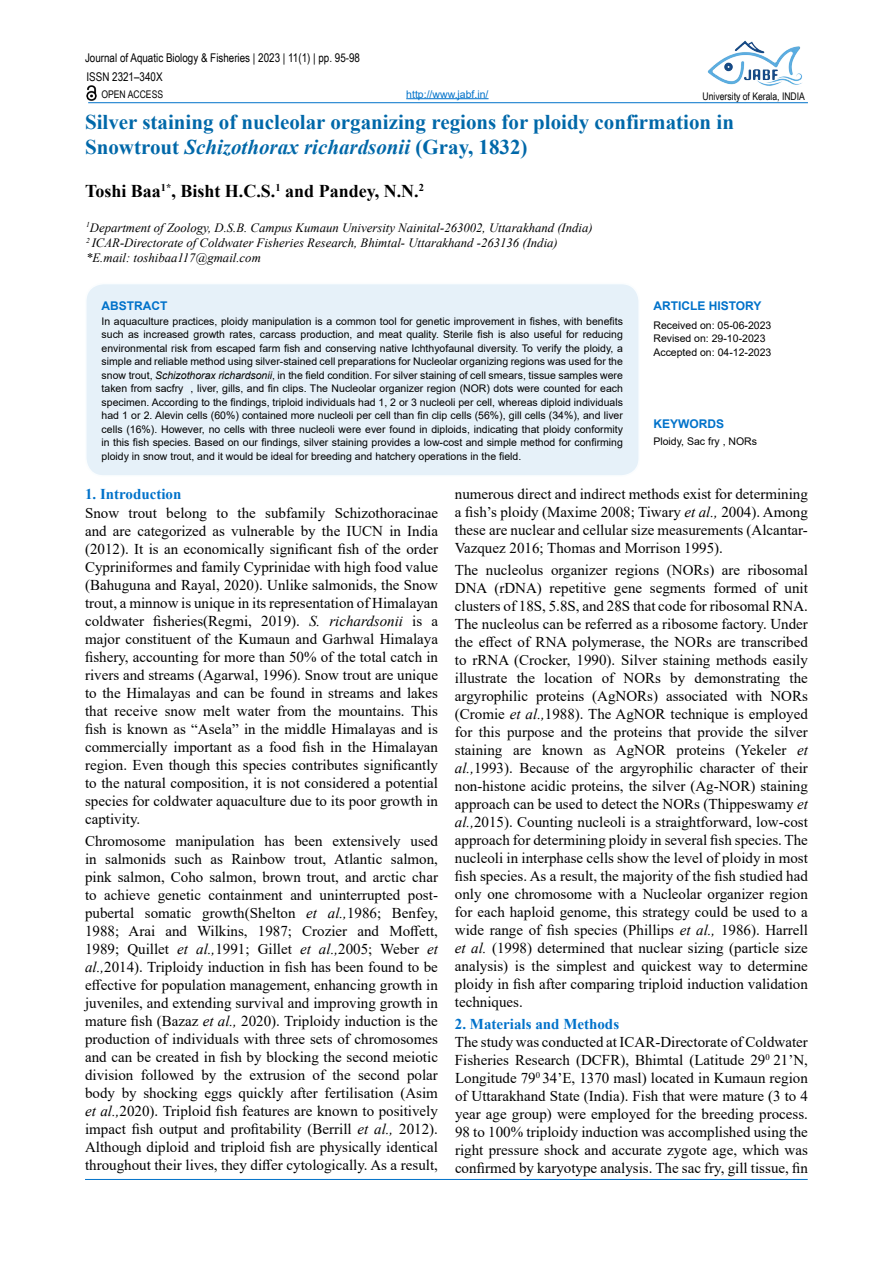
<style>
.page{position:relative;width:893px;height:1263px;background:#fff}
.page>*{position:absolute;margin:0;border:0;box-sizing:border-box;transform-origin:0 0}
.t1{font:700 21px/25.2px "Times New Roman";color:#0068a9}
.t2{font:700 18px "Times New Roman";color:#000}
.t3{font:15px/18px "Times New Roman";color:#000;text-align:justify}
.t4{font:700 15px "Times New Roman";color:#0072ca}
.t5{font:italic 12.75px/15.3px "Times New Roman";color:#000}
.t6{font:12px "Arial Narrow";color:#000}
.t7{font:700 12px "Arial";color:#0072ca}
.t8{font:10.5px/13.5px "Arial";color:#000;text-align:justify}
.t9{font:10.5px "Arial Narrow";color:#000}
.t10{font:10.5px "Arial";color:#0072ca}
.s1{font-style:italic}
</style>
<div class="page">
<div style="left:86px;top:284px;width:553px;height:192px;background:#e6f1f9;border-radius:18px"></div>
<div style="left:85px;top:283px;width:555px;height:194px;border:2px solid #daf1fd;border-radius:18px"></div>
<hr style="left:88px;top:102px;width:720px;height:1px;background:#0072ca">
<hr style="left:85px;top:1179px;width:723px;height:1px;background:#0072ca">
<img style="left:87px;top:86px;width:9px;height:14px">
<hr style="left:406px;top:98px;width:83px;height:1px;background:#0072ca">
<img style="left:707px;top:40px;width:95px;height:46px">
<p class="t6" style="left:85px;top:49px;width:277px">Journal of Aquatic Biology &amp; Fisheries | 2023 | 11(1) | pp. 95-98</p>
<p class="t6" style="left:87px;top:68px;width:78px">ISSN 2321–340X</p>
<h1 class="t1" style="left:85px;top:109px;width:650px">Silver staining of nucleolar organizing regions for ploidy confirmation in<br>Snowtrout <span class="s1">Schizothorax richardsonii</span> (Gray, 1832)</h1>
<p class="t2" style="left:85px;top:178px;width:340px">Toshi Baa<sup>1*</sup>, Bisht H.C.S.<sup>1</sup> and Pandey, N.N.<sup>2</sup></p>
<p class="t5" style="left:86px;top:219px;width:508px"><sup>1</sup>Department of Zoology, D.S.B. Campus Kumaun University Nainital-263002, Uttarakhand (India)<br><sup>2</sup> ICAR-Directorate of Coldwater Fisheries Research, Bhimtal- Uttarakhand -263136 (India) *E.mail: toshibaa117@gmail.com</p>
<p class="t7" style="left:102px;top:297px;width:67px">ABSTRACT</p>
<p class="t10" style="left:406px;top:87px;width:84px">http://www.jabf.in/</p>
<p class="t9" style="left:101px;top:86px;width:63px">OPEN ACCESS</p>
<p class="t9" style="left:703px;top:88px;width:104px">University of Kerala, INDIA</p>
<p class="t7" style="left:653px;top:297px;width:110px">ARTICLE HISTORY</p>
<p class="t8" style="left:102px;top:314px;width:523px">In aquaculture practices, ploidy manipulation is a common tool for genetic improvement in fishes, with benefits such as increased growth rates, carcass production, and meat quality. Sterile fish is also useful for reducing environmental risk from escaped farm fish and conserving native Ichthyofaunal diversity. To verify the ploidy, a simple and reliable method using silver-stained cell preparations for Nucleolar organizing regions was used for the snow trout, <span class="s1">Schizothorax richardsonii</span>, in the field condition. For silver staining of cell smears, tissue samples were taken from sacfry , liver, gills, and fin clips. The Nucleolar organizer region (NOR) dots were counted for each specimen. According to the findings, triploid individuals had 1, 2 or 3 nucleoli per cell, whereas diploid individuals had 1 or 2. Alevin cells (60%) contained more nucleoli per cell than fin clip cells (56%), gill cells (34%), and liver cells (16%). However, no cells with three nucleoli were ever found in diploids, indicating that ploidy conformity in this fish species. Based on our findings, silver staining provides a low-cost and simple method for confirming ploidy in snow trout, and it would be ideal for breeding and hatchery operations in the field.</p>
<p class="t8" style="left:653px;top:318px;width:119px;text-align:left">Received on: 05-06-2023<br>Revised on: 29-10-2023<br>Accepted on: 04-12-2023</p>
<p class="t7" style="left:653px;top:415px;width:72px">KEYWORDS</p>
<p class="t8" style="left:653px;top:434px;width:105px">Ploidy, Sac fry , NORs</p>
<p class="t4" style="left:85px;top:483px;width:98px">1. Introduction</p>
<p class="t3" style="left:85px;top:503px;width:354px">Snow trout belong to the subfamily Schizothoracinae and are categorized as vulnerable by the IUCN in India (2012). It is an economically significant fish of the order Cypriniformes and family Cyprinidae with high food value (Bahuguna and Rayal, 2020). Unlike salmonids, the Snow trout, a minnow is unique in its representation of Himalayan coldwater fisheries(Regmi, 2019). <span class="s1">S. richardsonii</span> is a major constituent of the Kumaun and Garhwal Himalaya fishery, accounting for more than 50% of the total catch in rivers and streams (Agarwal, 1996). Snow trout are unique to the Himalayas and can be found in streams and lakes that receive snow melt water from the mountains. This fish is known as “Asela” in the middle Himalayas and is commercially important as a food fish in the Himalayan region. Even though this species contributes significantly to the natural composition, it is not considered a potential species for coldwater aquaculture due to its poor growth in captivity.</p>
<p class="t3" style="left:85px;top:832px;width:354px">Chromosome manipulation has been extensively used in salmonids such as Rainbow trout, Atlantic salmon, pink salmon, Coho salmon, brown trout, and arctic char to achieve genetic containment and uninterrupted post&shy;pubertal somatic growth(Shelton <span class="s1">et al.,</span>1986; Benfey, 1988; Arai and Wilkins, 1987; Crozier and Moffett, 1989; Quillet <span class="s1">et al.,</span>1991; Gillet <span class="s1">et al.,</span>2005; Weber <span class="s1">et al.,</span>2014). Triploidy induction in fish has been found to be effective for population management, enhancing growth in juveniles, and extending survival and improving growth in mature fish (Bazaz <span class="s1">et al.,</span> 2020). Triploidy induction is the production of individuals with three sets of chromosomes and can be created in fish by blocking the second meiotic division followed by the extrusion of the second polar body by shocking eggs quickly after fertilisation (Asim <span class="s1">et al.,</span>2020). Triploid fish features are known to positively impact fish output and profitability (Berrill <span class="s1">et al.,</span> 2012).<br>Although diploid and triploid fish are physically identical throughout their lives, they differ cytologically. As a result,</p>
<p class="t3" style="left:455px;top:484px;width:354px">numerous direct and indirect methods exist for determining a fish’s ploidy (Maxime 2008; Tiwary <span class="s1">et al.,</span> 2004). Among these are nuclear and cellular size measurements (Alcantar-Vazquez 2016; Thomas and Morrison 1995).</p>
<p class="t3" style="left:455px;top:561px;width:354px">The nucleolus organizer regions (NORs) are ribosomal DNA (rDNA) repetitive gene segments formed of unit clusters of 18S, 5.8S, and 28S that code for ribosomal RNA.<br>The nucleolus can be referred as a ribosome factory. Under the effect of RNA polymerase, the NORs are transcribed to rRNA (Crocker, 1990). Silver staining methods easily illustrate the location of NORs by demonstrating the argyrophilic proteins (AgNORs) associated with NORs (Cromie <span class="s1">et al.,</span>1988). The AgNOR technique is employed for this purpose and the proteins that provide the silver staining are known as AgNOR proteins (Yekeler <span class="s1">et al.,</span>1993). Because of the argyrophilic character of their non-histone acidic proteins, the silver (Ag-NOR) staining approach can be used to detect the NORs (Thippeswamy <span class="s1">et al.,</span>2015). Counting nucleoli is a straightforward, low-cost approach for determining ploidy in several fish species. The nucleoli in interphase cells show the level of ploidy in most fish species. As a result, the majority of the fish studied had only one chromosome with a Nucleolar organizer region for each haploid genome, this strategy could be used to a wide range of fish species (Phillips <span class="s1">et al.,</span> 1986). Harrell <span class="s1">et al.</span> (1998) determined that nuclear sizing (particle size analysis) is the simplest and quickest way to determine ploidy in fish after comparing triploid induction validation techniques.</p>
<p class="t3" style="left:455px;top:1032px;width:354px">The study was conducted at ICAR-Directorate of Coldwater Fisheries Research (DCFR), Bhimtal (Latitude 29<sup>0</sup> 21’N, Longitude 79<sup>0</sup> 34’E, 1370 masl) located in Kumaun region of Uttarakhand State (India). Fish that were mature (3 to 4 year age group) were employed for the breeding process.<br>98 to 100% triploidy induction was accomplished using the right pressure shock and accurate zygote age, which was confirmed by karyotype analysis. The sac fry, gill tissue, fin</p>
<p class="t4" style="left:455px;top:1013px;width:166px">2. Materials and Methods</p>
</div>
